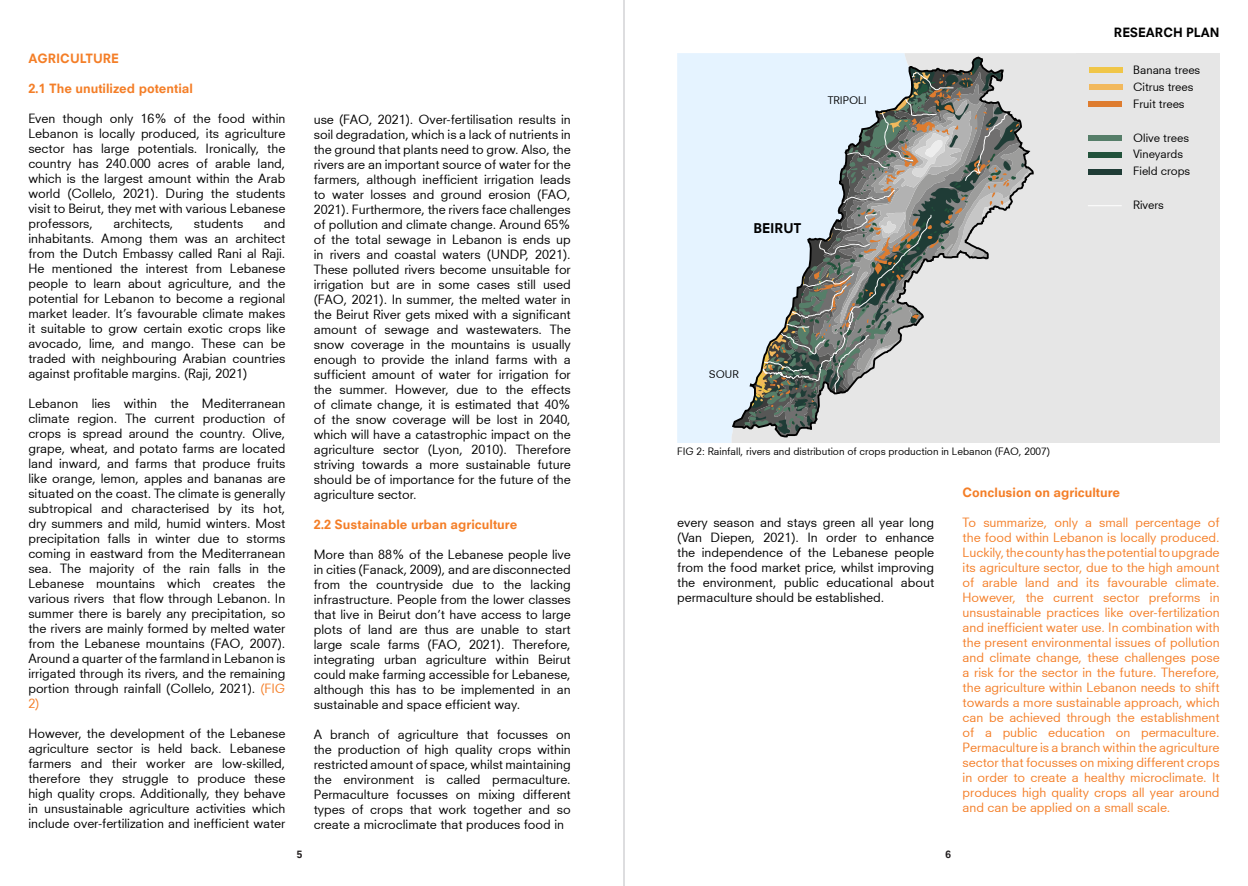
<style>
.page{position:relative;width:1248px;height:886px;background:#fff}
.page>*{position:absolute;margin:0;border:0;box-sizing:border-box;transform-origin:0 0}
.t1{font:13.12px "Neuzeit S Heavy";color:#000}
.text__Neuzeits__10pt{font:12.5px/15px "Neuzeit S";color:#000;text-align:justify}
.text__Neuzeits__10pt-2{font:12.5px/15px "Neuzeit S";color:#f47e27;text-align:justify}
.text__Neuzeits__10pt-3{font:12.5px "Neuzeit S Heavy";color:#f47e27}
.text__NeuzeitsHeavy{font:12.5px "Neuzeit S Heavy";color:#000}
.t2{font:11.25px/16.9px "Neuzeit S";color:#000}
.t3{font:10.38px "Neuzeit S";color:#000}
.subtitle__Neuzeits{font:10px "Neuzeit S";color:#000}
.t4{font:10px "Neuzeit S Heavy";color:#231f20}
.s1{color:#f47e27}
</style>
<div class="page">
<hr style="left:623px;top:0;width:1px;height:886px;background:#bcbdc0">
<div style="left:1076px;top:53px;width:143px;height:390px;background:#e6e6e6"></div>
<div style="left:1088px;top:67px;width:34px;height:6px;background:#f0c648"></div>
<div style="left:1088px;top:84px;width:34px;height:6px;background:#f2b95d"></div>
<div style="left:1087px;top:101px;width:34px;height:6px;background:#de7c2f"></div>
<div style="left:1087px;top:135px;width:34px;height:5px;background:#567e69"></div>
<div style="left:1087px;top:152px;width:34px;height:6px;background:#22523b"></div>
<div style="left:1087px;top:169px;width:34px;height:5px;background:#1f3c36"></div>
<hr style="left:1087px;top:205px;width:34px;height:1px;background:#fff">
<div style="left:677px;top:53px;width:54px;height:390px;background:#e5f3ff"></div>
<div style="left:731px;top:53px;width:345px;height:390px;background:#e6e6e6"></div>
<svg style="left:730px;top:53px;width:304px;height:386px;background:#b8bebe"></svg>
<p class="text__Neuzeits__10pt-3" style="left:28px;top:50px;width:92px">AGRICULTURE</p>
<p class="text__Neuzeits__10pt-3" style="left:28px;top:80px;width:166px">2.1 The unutilized potential</p>
<p class="text__Neuzeits__10pt" style="left:28px;top:110px;width:258px">Even though only 16% of the food within Lebanon is locally produced, its agriculture sector has large potentials. Ironically, the country has 240.000 acres of arable land, which is the largest amount within the Arab world (Collelo, 2021). During the students visit to Beirut, they met with various Lebanese professors,</p>
<p class="text__Neuzeits__10pt" style="left:28px;top:215px;width:258px;text-indent:235px">and inhabitants. Among them was an architect from the Dutch Embassy called Rani al Raji.<br>He mentioned the interest from Lebanese people to learn about agriculture, and the potential for Lebanon to become a regional market leader. It’s favourable climate makes it suitable to grow certain exotic crops like avocado, lime, and mango. These can be traded with neighbouring Arabian countries against profitable margins. (Raji, 2021)</p>
<p class="text__Neuzeits__10pt" style="left:28px;top:395px;width:258px">Lebanon lies within the Mediterranean climate region. The current production of crops is spread around the country. Olive, grape, wheat, and potato farms are located land inward, and farms that produce fruits like orange, lemon, apples and bananas are situated on the coast. The climate is generally subtropical and characterised by its hot, dry summers and mild, humid winters. Most precipitation falls in winter due to storms coming in eastward from the Mediterranean sea. The majority of the rain falls in the Lebanese mountains which creates the various rivers that flow through Lebanon. In summer there is barely any precipitation, so the rivers are mainly formed by melted water from the Lebanese mountains (FAO, 2007).<br>Around a quarter of the farmland in Lebanon is irrigated through its rivers, and the remaining portion through rainfall (Collelo, 2021). <span class="s1">(FIG 2)</span></p>
<p class="text__Neuzeits__10pt" style="left:28px;top:725px;width:258px">However, the development of the Lebanese agriculture sector is held back. Lebanese farmers and their worker are low-skilled, therefore they struggle to produce these high quality crops. Additionally, they behave in unsustainable agriculture activities which include over-fertilization and inefficient water</p>
<p class="text__Neuzeits__10pt" style="left:114px;top:215px;width:61px">architects,</p>
<p class="text__Neuzeits__10pt" style="left:194px;top:215px;width:51px">students</p>
<p class="text__Neuzeits__10pt" style="left:314px;top:112px;width:258px">use (FAO, 2021). Over-fertilisation results in soil degradation, which is a lack of nutrients in the ground that plants need to grow. Also, the rivers are an important source of water for the farmers, although inefficient irrigation leads to water losses and ground erosion (FAO, 2021). Furthermore, the rivers face challenges of pollution and climate change. Around 65% of the total sewage in Lebanon is ends up in rivers and coastal waters (UNDP, 2021).<br>These polluted rivers become unsuitable for irrigation but are in some cases still used (FAO, 2021). In summer, the melted water in the Beirut River gets mixed with a significant amount of sewage and wastewaters. The snow coverage in the mountains is usually enough to provide the inland farms with a sufficient amount of water for irrigation for the summer. However, due to the effects of climate change, it is estimated that 40% of the snow coverage will be lost in 2040, which will have a catastrophic impact on the agriculture sector (Lyon, 2010). Therefore striving towards a more sustainable future should be of importance for the future of the agriculture sector.</p>
<p class="text__Neuzeits__10pt-3" style="left:314px;top:517px;width:205px">2.2 Sustainable urban agriculture</p>
<p class="text__Neuzeits__10pt" style="left:314px;top:547px;width:258px">More than 88% of the Lebanese people live in cities (Fanack, 2009), and are disconnected from the countryside due to the lacking infrastructure. People from the lower classes that live in Beirut don’t have access to large plots of land are thus are unable to start large scale farms (FAO, 2021). Therefore, integrating urban agriculture within Beirut could make farming accessible for Lebanese, although this has to be implemented in an sustainable and space efficient way.</p>
<p class="text__Neuzeits__10pt" style="left:314px;top:727px;width:258px">A branch of agriculture that focusses on the production of high quality crops within restricted amount of space, whilst maintaining the environment is called permaculture.<br>Permaculture focusses on mixing different types of crops that work together and so create a microclimate that produces food in</p>
<p class="t3" style="left:827px;top:93px;width:40px">TRIPOLI</p>
<p class="t1" style="left:753px;top:220px;width:50px">BEIRUT</p>
<p class="t3" style="left:708px;top:368px;width:31px">SOUR</p>
<p class="subtitle__Neuzeits" style="left:677px;top:445px;width:374px">FIG 2: Rainfall, rivers and distribution of crops production in Lebanon (FAO, 2007)</p>
<p class="text__NeuzeitsHeavy" style="left:1113px;top:24px;width:107px">RESEARCH PLAN</p>
<p class="t2" style="left:1133px;top:61px;width:68px">Banana trees<br>Citrus trees<br>Fruit trees</p>
<p class="t2" style="left:1133px;top:129px;width:58px">Olive trees<br>Vineyards<br>Field crops</p>
<p class="t2" style="left:1133px;top:196px;width:32px">Rivers</p>
<p class="text__Neuzeits__10pt" style="left:677px;top:514px;width:258px">every season and stays green all year long (Van Diepen, 2021). In order to enhance the independence of the Lebanese people from the food market price, whilst improving the environment, public educational about permaculture should be established.</p>
<p class="text__Neuzeits__10pt-3" style="left:962px;top:484px;width:159px">Conclusion on agriculture</p>
<p class="text__Neuzeits__10pt-2" style="left:962px;top:514px;width:258px">To summarize, only a small percentage of the food within Lebanon is locally produced.<br>Luckily, the county has the potential to upgrade its agriculture sector, due to the high amount of arable land and its favourable climate.<br>However, the current sector preforms in unsustainable practices like over-fertilization and inefficient water use. In combination with the present environmental issues of pollution and climate change, these challenges pose a risk for the sector in the future. Therefore, the agriculture within Lebanon needs to shift towards a more sustainable approach, which can be achieved through the establishment of a public education on permaculture.<br>Permaculture is a branch within the agriculture sector that focusses on mixing different crops in order to create a healthy microclimate. It produces high quality crops all year around and can be applied on a small scale.</p>
<p class="t4" style="left:297px;top:848px;width:7px">5</p>
<p class="t4" style="left:945px;top:848px;width:7px">6</p>
</div>
